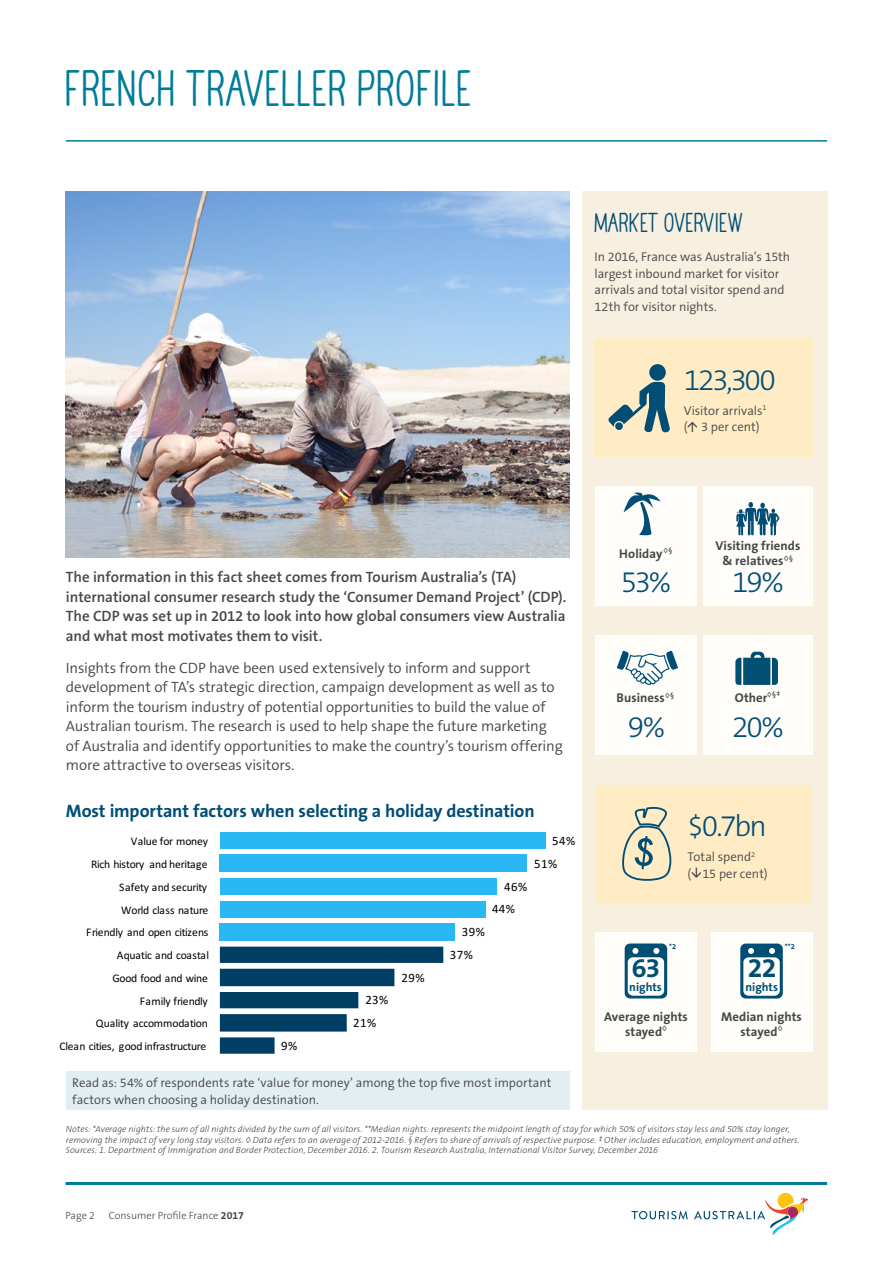
<style>
.page{position:relative;width:893px;height:1263px;background:#fff}
.page>*{position:absolute;margin:0;border:0;box-sizing:border-box;transform-origin:0 0}
.t1{font:700 45px "TAHAVEANICEDAY Basic";letter-spacing:.005em;color:#007b99}
.t2{font:300 30px "The Sans B3";letter-spacing:-.075em;color:#004d76}
.t3{font:700 27px "The Sans B7";color:#004f72}
.t4{font:700 24px "TAHAVEANICEDAY Basic";color:#004d76}
.t5{font:700 18px "The Sans B7";letter-spacing:-.005em;color:#004d76}
.t6{font:300 15px/19.5px "The Sans B4";letter-spacing:-.01em;color:#464547}
.t7{font:600 15px/19.5px "The Sans B6";letter-spacing:-.005em;color:#464547}
.t8{font:300 12.75px/16.5px "The Sans B4";color:#464547}
.t9{font:700 12.75px/15px "The Sans B7";letter-spacing:.005em;color:#464547;text-align:center}
.t10{font:12.75px/22.8px "Calibri";letter-spacing:.04em;color:#000}
.t11{font:700 11.85px "The Sans B7";color:#004f72}
.t12{font:11.7px/22.8px "Calibri";letter-spacing:-.025em;color:#000;text-align:right}
.t13{font:300 10.5px "The Sans B3";color:#464547}
.t14{font:italic 300 9px/10.5px "The Sans B3";letter-spacing:.01em;color:#464547}
.t15{font:700 7.5px "The Sans B7";color:#004d76}
.t16{font:700 7.5px "The Sans B7";color:#004f72}
.s1{font-family:"The Sans B7";font-weight:700}
</style>
<div class="page">
<hr style="left:66px;top:1182px;width:761px;height:3px;background:#007b99">
<svg style="left:631px;top:1211px;width:57px;height:8px"></svg>
<svg style="left:694px;top:1193px;width:114px;height:42px"></svg>
<div style="left:582px;top:191px;width:245px;height:919px;background:#f7efdf"></div>
<div style="left:703px;top:487px;width:109px;height:119px;background:#fefdfa"></div>
<svg style="left:736px;top:502px;width:43px;height:33px"></svg>
<div style="left:595px;top:487px;width:102px;height:119px;background:#fefdfa"></div>
<svg style="left:623px;top:492px;width:38px;height:44px"></svg>
<div style="left:595px;top:635px;width:102px;height:119px;background:#fefdfa"></div>
<svg style="left:617px;top:651px;width:61px;height:34px"></svg>
<div style="left:703px;top:635px;width:109px;height:119px;background:#fefdfa"></div>
<div style="left:595px;top:338px;width:218px;height:118px;background:#ffecc5"></div>
<div style="left:649px;top:364px;width:17px;height:17px;background:#004d76;border-radius:50%"></div>
<svg style="left:608px;top:382px;width:62px;height:51px"></svg>
<div style="left:615px;top:422px;width:8px;height:8px;background:#004d76;border-radius:50%"></div>
<div style="left:595px;top:785px;width:216px;height:118px;background:#ffecc5"></div>
<svg style="left:622px;top:807px;width:50px;height:74px"></svg>
<div style="left:66px;top:1071px;width:503px;height:39px;background:#e3eef2"></div>
<img style="left:66px;top:191px;width:503px;height:366px">
<div style="left:220px;top:832px;width:326px;height:17px;background:#29b8f3"></div>
<div style="left:220px;top:855px;width:307px;height:17px;background:#29b8f3"></div>
<div style="left:220px;top:878px;width:277px;height:16px;background:#29b8f3"></div>
<div style="left:220px;top:901px;width:265px;height:16px;background:#29b8f3"></div>
<div style="left:220px;top:923px;width:235px;height:18px;background:#29b8f3"></div>
<svg style="left:220px;top:947px;width:223px;height:107px"></svg>
<svg style="left:735px;top:652px;width:43px;height:33px"></svg>
<div style="left:711px;top:932px;width:101px;height:119px;background:#fefdfa"></div>
<svg style="left:740px;top:943px;width:43px;height:55px"></svg>
<div style="left:595px;top:932px;width:102px;height:119px;background:#fefdfa"></div>
<svg style="left:625px;top:943px;width:42px;height:55px"></svg>
<hr style="left:66px;top:140px;width:761px;height:2px;background:#007b99">
<h1 class="t1" style="left:66px;top:61px;width:409px">FRENCH TRAVELLER PROFILE</h1>
<h3 class="t4" style="left:595px;top:208px;width:150px">MARKET OVERVIEW</h3>
<h3 class="t8" style="left:595px;top:249px;width:197px">In 2016, France was Australia’s 15th largest inbound market for visitor arrivals and total visitor spend and 12th for visitor nights.</h3>
<h2 class="t2" style="left:684px;top:364px;width:94px">123,300</h2>
<h3 class="t8" style="left:684px;top:402px;width:84px">Visitor arrivals<sup>1 </sup>( 3 per cent)</h3>
<p class="t7" style="left:66px;top:568px;width:502px">The information in this fact sheet comes from Tourism Australia’s (TA) international consumer research study the ‘Consumer Demand Project’ (CDP).<br>The CDP was set up in 2012 to look into how global consumers view Australia and what most motivates them to visit.</p>
<p class="t6" style="left:66px;top:659px;width:498px">Insights from the CDP have been used extensively to inform and support development of TA’s strategic direction, campaign development as well as to inform the tourism industry of potential opportunities to build the value of Australian tourism. The research is used to help shape the future marketing of Australia and identify opportunities to make the country’s tourism offering more attractive to overseas visitors.</p>
<h3 class="t5" style="left:66px;top:802px;width:470px">Most important factors when selecting a holiday destination</h3>
<p class="t12" style="left:60px;top:830px;width:151px">Value for money<br>Rich history and heritage<br>Safety and security<br>World class nature<br>Friendly and open citizens<br>Aquatic and coastal<br>Good food and wine<br>Family friendly<br>Quality accommodation<br>Clean cities, good infrastructure</p>
<h3 class="t10" style="left:281px;top:1034px;width:18px">9%</h3>
<h3 class="t10" style="left:353px;top:988px;width:37px;text-indent:12px">23%<br>21%</h3>
<h3 class="t10" style="left:402px;top:965px;width:25px">29%</h3>
<h3 class="t10" style="left:492px;top:874px;width:37px;text-indent:12px">46%<br>44%</h3>
<h3 class="t10" style="left:450px;top:920px;width:37px;text-indent:12px">39%<br>37%</h3>
<h3 class="t10" style="left:534px;top:829px;width:43px;text-indent:18px">54%<br>51%</h3>
<h3 class="t8" style="left:72px;top:1075px;width:481px">Read as: 54% of respondents rate ‘value for money’ among the top five most important factors when choosing a holiday destination.</h3>
<h3 class="t9" style="left:619px;top:546px;width:55px">Holiday<sup>◊§</sup></h3>
<h2 class="t2" style="left:621px;top:566px;width:52px">53%</h2>
<h3 class="t9" style="left:715px;top:539px;width:86px">Visiting friends &amp; relatives<sup>◊</sup><sup>§</sup></h3>
<h2 class="t2" style="left:732px;top:566px;width:53px">19%</h2>
<h3 class="t9" style="left:617px;top:691px;width:59px">Business<sup>◊§</sup></h3>
<h2 class="t2" style="left:628px;top:712px;width:39px">9%</h2>
<h3 class="t9" style="left:735px;top:690px;width:47px">Other<sup>◊§‡</sup></h3>
<h2 class="t2" style="left:732px;top:712px;width:53px">20%</h2>
<h2 class="t2" style="left:687px;top:810px;width:81px">$0.7bn</h2>
<h3 class="t8" style="left:687px;top:849px;width:82px">Total spend<sup>2<br></sup>( 15 per cent)</h3>
<h3 class="t3" style="left:632px;top:953px;width:30px">63</h3>
<h3 class="t11" style="left:629px;top:981px;width:34px">nights</h3>
<p class="t16" style="left:669px;top:942px;width:8px">*2</p>
<p class="t15" style="left:785px;top:942px;width:11px">**2</p>
<h3 class="t3" style="left:748px;top:953px;width:30px">22</h3>
<h3 class="t11" style="left:745px;top:981px;width:34px">nights</h3>
<h3 class="t9" style="left:604px;top:1009px;width:85px">Average nights stayed<sup>◊</sup></h3>
<h3 class="t9" style="left:721px;top:1009px;width:82px">Median nights stayed<sup>◊</sup></h3>
<p class="t14" style="left:66px;top:1124px;width:735px">Notes: *Average nights: the sum of all nights divided by the sum of all visitors. **Median nights: represents the midpoint length of stay for which 50% of visitors stay less and 50% stay longer, removing the impact of very long stay visitors. ◊ Data refers to an average of 2012-2016. § Refers to share of arrivals of respective purpose. ‡ Other includes education, employment and others.<br>Sources: 1. Department of Immigration and Border Protection, December 2016. 2. Tourism Research Australia, International Visitor Survey, December 2016</p>
<p class="t13" style="left:66px;top:1210px;width:31px">Page 2</p>
<p class="t13" style="left:109px;top:1210px;width:137px">Consumer Profile France <span class="s1">2017</span></p>
</div>
